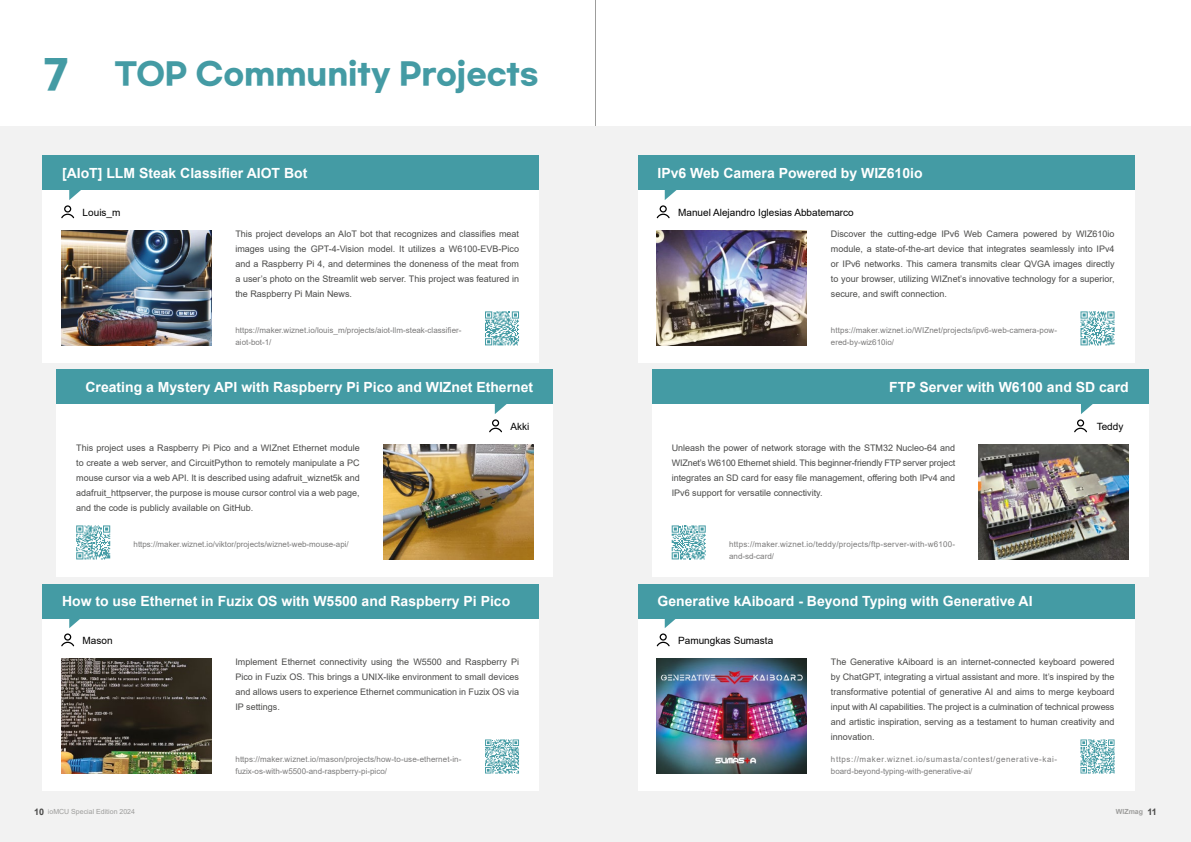
<style>
.page{position:relative;width:1191px;height:842px;background:#fff}
.page>*{position:absolute;margin:0;border:0;box-sizing:border-box;transform-origin:0 0}
.t1{font:700 30px "Gmarket Sans";color:#449ba4}
.t2{font:700 14px "Arial";color:#fff}
.t3{font:10px "Arial";color:#000}
.t4{font:9px/15px "Arial";color:#4a4a49;text-align:justify}
.t5{font:8px/12px "Arial";color:#7c7b7b}
.t6{font:8px/12px "Arial";letter-spacing:.07em;color:#7c7b7b}
.t7{font:8px/12px "Arial";letter-spacing:.025em;color:#7c7b7b}
.t8{font:7px "Arial";color:#9d9d9c}
.t9{font:700 7px "Arial";color:#9d9d9c}
.s1{font-size:40px}
.s2{font-weight:700;font-size:9px;color:#4a4a49}
.s3{font-size:9px;color:#4a4a49}
</style>
<div class="page">
<hr style="left:595px;top:0;width:1px;height:842px;background:#9d9d9c">
<div style="left:0;top:127px;width:1191px;height:715px;background:#f2f2f2"></div>
<div style="left:638px;top:584px;width:496px;height:207px;background:#fff"></div>
<div style="left:43px;top:584px;width:495px;height:207px;background:#fff"></div>
<div style="left:638px;top:584px;width:496px;height:34px;background:#449ba4"></div>
<div style="left:43px;top:584px;width:495px;height:34px;background:#449ba4"></div>
<div style="left:652px;top:370px;width:496px;height:207px;background:#fff"></div>
<div style="left:57px;top:370px;width:496px;height:207px;background:#fff"></div>
<div style="left:638px;top:156px;width:496px;height:207px;background:#fff"></div>
<div style="left:43px;top:156px;width:495px;height:207px;background:#fff"></div>
<img style="left:657px;top:658px;width:149px;height:115px">
<img style="left:978px;top:444px;width:150px;height:115px">
<img style="left:657px;top:230px;width:149px;height:115px">
<svg style="left:656px;top:618px;width:20px;height:28px"></svg>
<svg style="left:656px;top:190px;width:20px;height:28px"></svg>
<svg style="left:1074px;top:404px;width:18px;height:28px"></svg>
<div style="left:652px;top:370px;width:496px;height:34px;background:#449ba4"></div>
<div style="left:57px;top:370px;width:496px;height:34px;background:#449ba4"></div>
<div style="left:638px;top:156px;width:496px;height:34px;background:#449ba4"></div>
<div style="left:43px;top:156px;width:495px;height:34px;background:#449ba4"></div>
<svg style="left:61px;top:190px;width:20px;height:28px"></svg>
<svg style="left:489px;top:404px;width:17px;height:28px"></svg>
<svg style="left:61px;top:618px;width:20px;height:28px"></svg>
<img style="left:383px;top:444px;width:150px;height:115px">
<img style="left:61px;top:230px;width:150px;height:115px">
<img style="left:61px;top:658px;width:150px;height:115px">
<svg style="left:1080px;top:739px;width:34px;height:34px"></svg>
<svg style="left:1080px;top:311px;width:34px;height:34px"></svg>
<svg style="left:671px;top:525px;width:34px;height:34px"></svg>
<svg style="left:485px;top:311px;width:34px;height:34px"></svg>
<svg style="left:76px;top:525px;width:34px;height:34px"></svg>
<svg style="left:485px;top:739px;width:34px;height:34px"></svg>
<h1 class="t1" style="left:43px;top:57px;width:496px"><span class="s1">7</span> TOP Community Projects</h1>
<h2 class="t2" style="left:62px;top:163px;width:247px">[AIoT] LLM Steak Classifier AIOT Bot</h2>
<h2 class="t2" style="left:657px;top:163px;width:267px">IPv6 Web Camera Powered by WIZ610io</h2>
<p class="t3" style="left:83px;top:206px;width:39px">Louis_m</p>
<p class="t3" style="left:678px;top:206px;width:177px">Manuel Alejandro Iglesias Abbatemarco</p>
<p class="t4" style="left:235px;top:226px;width:285px">This project develops an AIoT bot that recognizes and classifies meat images using the GPT-4-Vision model. It utilizes a W6100-EVB-Pico and a Raspberry Pi 4, and determines the doneness of the meat from a user’s photo on the Streamlit web server. This project was featured in the Raspberry Pi Main News.</p>
<p class="t5" style="left:235px;top:325px;width:227px">https://maker.wiznet.io/louis_m/projects/aiot-llm-steak-classifier&shy;aiot-bot-1/</p>
<p class="t4" style="left:831px;top:226px;width:285px">Discover the cutting-edge IPv6 Web Camera powered by WIZ610io module, a state-of-the-art device that integrates seamlessly into IPv4 or IPv6 networks. This camera transmits clear QVGA images directly to your browser, utilizing WIZnet’s innovative technology for a superior, secure, and swift connection.</p>
<p class="t5" style="left:831px;top:325px;width:228px">https://maker.wiznet.io/WIZnet/projects/ipv6-web-camera-pow&shy;ered-by-wiz610io/</p>
<h2 class="t2" style="left:85px;top:377px;width:449px">Creating a Mystery API with Raspberry Pi Pico and WIZnet Ethernet</h2>
<h2 class="t2" style="left:889px;top:377px;width:241px">FTP Server with W6100 and SD card</h2>
<p class="t4" style="left:76px;top:440px;width:285px">This project uses a Raspberry Pi Pico and a WIZnet Ethernet module to create a web server, and CircuitPython to remotely manipulate a PC mouse cursor via a web API. It is described using adafruit_wiznet5k and adafruit_httpserver, the purpose is mouse cursor control via a web page, and the code is publicly available on GitHub.</p>
<p class="t5" style="left:134px;top:539px;width:217px">https://maker.wiznet.io/viktor/projects/wiznet-web-mouse-api/</p>
<p class="t3" style="left:510px;top:420px;width:20px">Akki</p>
<p class="t4" style="left:671px;top:440px;width:285px">Unleash the power of network storage with the STM32 Nucleo-64 and WIZnet’s W6100 Ethernet shield. This beginner-friendly FTP server project integrates an SD card for easy file management, offering both IPv4 and IPv6 support for versatile connectivity.</p>
<p class="t7" style="left:729px;top:539px;width:227px">https://maker.wiznet.io/teddy/projects/ftp-server-with-w6100- and-sd-card/</p>
<h2 class="t2" style="left:62px;top:591px;width:450px">How to use Ethernet in Fuzix OS with W5500 and Raspberry Pi Pico</h2>
<h2 class="t2" style="left:657px;top:591px;width:376px">Generative kAiboard - Beyond Typing with Generative AI</h2>
<p class="t3" style="left:83px;top:634px;width:32px">Mason</p>
<p class="t3" style="left:678px;top:634px;width:97px">Pamungkas Sumasta</p>
<p class="t3" style="left:1096px;top:420px;width:28px">Teddy</p>
<p class="t4" style="left:235px;top:654px;width:285px">Implement Ethernet connectivity using the W5500 and Raspberry Pi Pico in Fuzix OS. This brings a UNIX-like environment to small devices and allows users to experience Ethernet communication in Fuzix OS via IP settings.</p>
<p class="t5" style="left:235px;top:753px;width:227px">https://maker.wiznet.io/mason/projects/how-to-use-ethernet-in&shy;fuzix-os-with-w5500-and-raspberry-pi-pico/</p>
<p class="t4" style="left:831px;top:654px;width:285px">The Generative kAiboard is an internet-connected keyboard powered by ChatGPT, integrating a virtual assistant and more. It’s inspired by the transformative potential of generative AI and aims to merge keyboard input with AI capabilities. The project is a culmination of technical prowess and artistic inspiration, serving as a testament to human creativity and innovation.</p>
<p class="t6" style="left:831px;top:753px;width:228px">https://maker.wiznet.io/sumasta/contest/generative-kai&shy;board-beyond-typing-with-generative-ai/</p>
<p class="t8" style="left:34px;top:807px;width:103px"><span class="s2">10</span> ioMCU Special Edition 2024</p>
<p class="t9" style="left:1115px;top:807px;width:43px">WIZmag <span class="s3">11</span></p>
</div>
